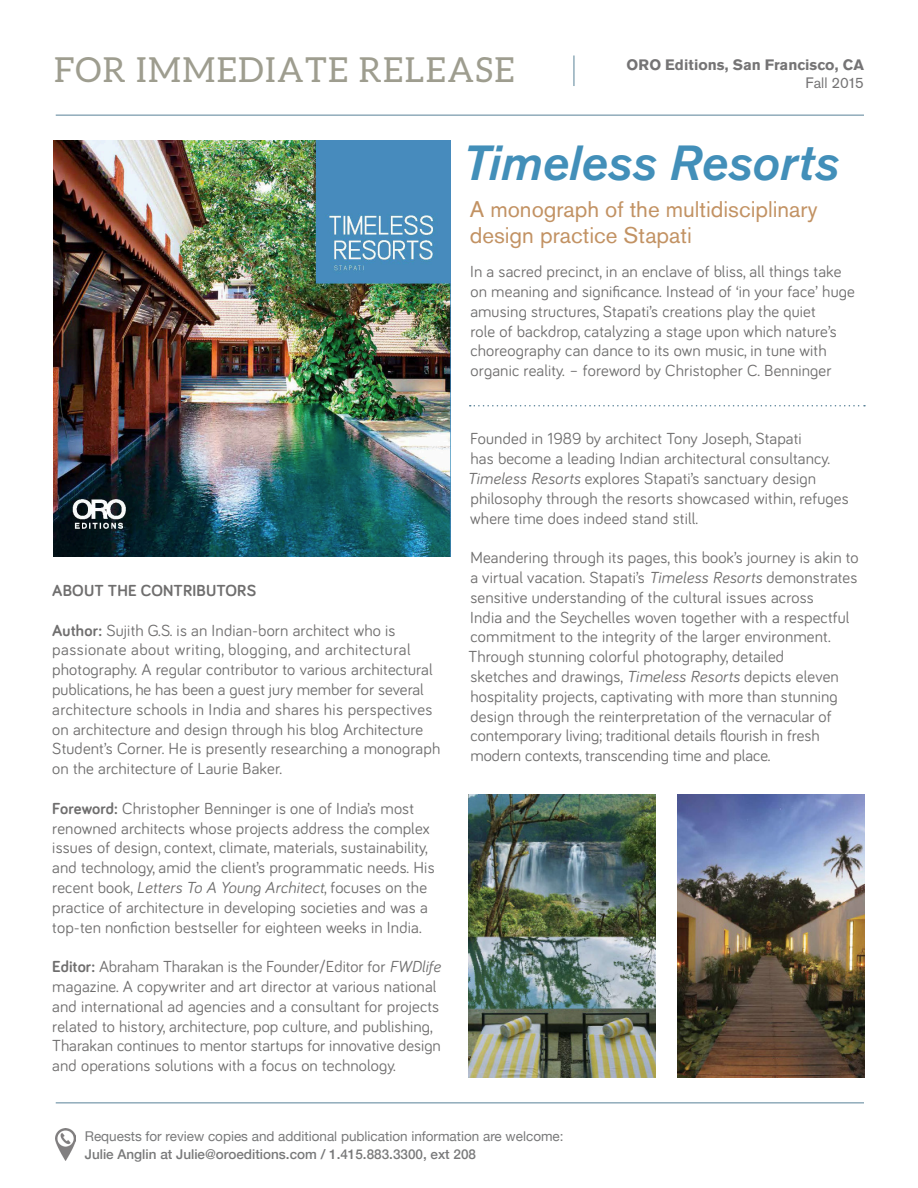
<style>
.page{position:relative;width:918px;height:1188px;background:#fff}
.page>*{position:absolute;margin:0;border:0;box-sizing:border-box;transform-origin:0 0}
.t1{font:italic 500 48.9px "Akzidenz Grotesk BQ";color:#428fb9}
.t2{font:34.5px "Aleo";letter-spacing:.04em;color:#9e9d8f}
.t3{font:22.5px "Akzidenz Grotesk BQ";color:#c29263}
.t4{font:16.5px/19.8px "Bariol";letter-spacing:.01em;color:#6f6e6e}
.t5{font:700 16.5px "Bariol";letter-spacing:.01em;color:#6f6e6e}
.t6{font:700 15px "Akzidenz Grotesk BQ";color:#757475}
.t7{font:15px "Akzidenz Grotesk BQ";color:#757475}
.t8{font:13.5px "Helvetica Neue";color:#4b4c4d}
.t9{font:500 13.5px "Helvetica Neue";color:#4b4c4d}
.s1{font-weight:700}
.s2{font-style:italic}
</style>
<div class="page">
<hr style="left:574px;top:56px;width:1px;height:30px;background:#598298">
<hr style="left:56px;top:115px;width:808px;height:1px;background:#598298">
<svg style="left:470px;top:405px;width:395px;height:1px"></svg>
<hr style="left:56px;top:1102px;width:808px;height:1px;background:#598298">
<img style="left:56px;top:1128px;width:20px;height:32px">
<img style="left:677px;top:794px;width:187px;height:283px">
<img style="left:468px;top:794px;width:187px;height:283px">
<img style="left:54px;top:140px;width:396px;height:416px">
<p class="t2" style="left:54px;top:50px;width:462px">FOR IMMEDIATE RELEASE</p>
<p class="t6" style="left:626px;top:56px;width:239px">ORO Editions, San Francisco, CA</p>
<p class="t7" style="left:806px;top:73px;width:60px">Fall 2015</p>
<p class="t1" style="left:463px;top:135px;width:377px">Timeless Resorts</p>
<p class="t3" style="left:470px;top:196px;width:350px">A monograph of the multidisciplinary</p>
<p class="t3" style="left:470px;top:221px;width:224px">design practice Stapati</p>
<p class="t5" style="left:52px;top:579px;width:205px">ABOUT THE CONTRIBUTORS</p>
<p class="t4" style="left:52px;top:619px;width:389px"><span class="s1">Author:</span> Sujith G.S. is an Indian-born architect who is passionate about writing, blogging, and architectural photography. A regular contributor to various architectural publications, he has been a guest jury member for several architecture schools in India and shares his perspectives on architecture and design through his blog Architecture Student’s Corner. He is presently researching a monograph on the architecture of Laurie Baker.</p>
<p class="t4" style="left:52px;top:798px;width:384px"><span class="s1">Foreword:</span> Christopher Benninger is one of India’s most renowned architects whose projects address the complex issues of design, context, climate, materials, sustainability, and technology, amid the client’s programmatic needs. His recent book, <span class="s2">Letters To A Young Architect</span>, focuses on the practice of architecture in developing societies and was a top-ten nonfiction bestseller for eighteen weeks in India.</p>
<p class="t4" style="left:52px;top:956px;width:390px"><span class="s1">Editor:</span> Abraham Tharakan is the Founder/Editor for <span class="s2">FWDlife </span>magazine. A copywriter and art director at various national and international ad agencies and a consultant for projects related to history, architecture, pop culture, and publishing, Tharakan continues to mentor startups for innovative design and operations solutions with a focus on technology.</p>
<p class="t4" style="left:470px;top:261px;width:386px">In a sacred precinct, in an enclave of bliss, all things take on meaning and significance. Instead of ‘in your face’ huge amusing structures, Stapati’s creations play the quiet<br>role of backdrop, catalyzing a stage upon which nature’s choreography can dance to its own music, in tune with organic reality. – foreword by Christopher C. Benninger</p>
<p class="t4" style="left:467px;top:428px;width:383px">Founded in 1989 by architect Tony Joseph, Stapati<br>has become a leading Indian architectural consultancy.<br><span class="s2">Timeless Resorts</span> explores Stapati’s sanctuary design philosophy through the resorts showcased within, refuges where time does indeed stand still.</p>
<p class="t4" style="left:469px;top:547px;width:392px">Meandering through its pages, this book’s journey is akin to a virtual vacation. Stapati’s <span class="s2">Timeless Resorts</span> demonstrates sensitive understanding of the cultural issues across<br>India and the Seychelles woven together with a respectful commitment to the integrity of the larger environment.<br>Through stunning colorful photography, detailed<br>sketches and drawings, <span class="s2">Timeless Resorts</span> depicts eleven hospitality projects, captivating with more than stunning design through the reinterpretation of the vernacular of contemporary living; traditional details flourish in fresh modern contexts, transcending time and place.</p>
<p class="t8" style="left:85px;top:1126px;width:480px">Requests for review copies and additional publication information are welcome:</p>
<p class="t9" style="left:85px;top:1143px;width:393px">Julie Anglin at Julie@oroeditions.com / 1.415.883.3300, ext 208</p>
</div>
